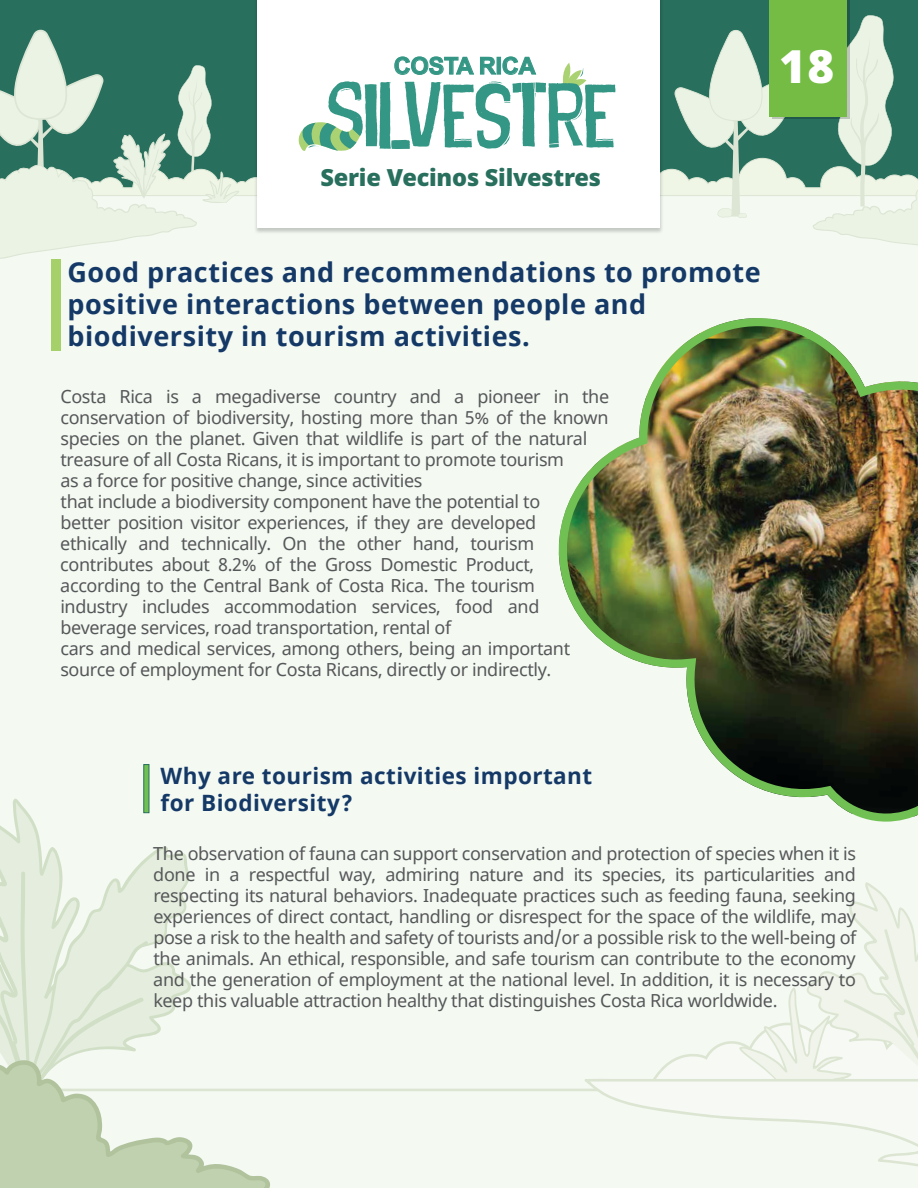
<style>
.page{position:relative;width:918px;height:1188px;background:#f4f9f2}
.page>*{position:absolute;margin:0;border:0;box-sizing:border-box;transform-origin:0 0}
.t1{font:900 45.75px "Noto Sans";color:#fff}
.t2{font:700 27px/32.4px "Noto Sans";letter-spacing:.02em;color:#153967}
.t3{font:900 23.55px "Noto Sans";letter-spacing:-.01em;color:#286f5d}
.t4{font:700 23.55px "Arial";letter-spacing:-.01em;color:#349684}
.t5{font:700 22.5px/27px "Noto Sans";letter-spacing:.02em;color:#153967}
.t6{font:18px/21px "Noto Sans";letter-spacing:-.02em;color:#565759;text-align:justify}
</style>
<div class="page">
<div style="left:0;top:0;width:918px;height:192px;background:#286f5d"></div>
<div style="left:257px;top:0;width:403px;height:228px;background:#fff"></div>
<div style="left:769px;top:0;width:78px;height:116px;background:#74bc43"></div>
<div style="left:51px;top:259px;width:10px;height:91px;background:#a6d16a"></div>
<svg style="left:0;top:15px;width:918px;height:244px"></svg>
<hr style="left:0;top:1089px;width:641px;height:2px;background:#dce5d2">
<svg style="left:584px;top:882px;width:334px;height:285px"></svg>
<svg style="left:0;top:799px;width:271px;height:389px"></svg>
<svg style="left:144px;top:764px;width:5px;height:49px"></svg>
<img style="left:558px;top:318px;width:360px;height:504px">
<h3 class="t4" style="left:394px;top:50px;width:144px">COSTA RICA</h3>
<h1 class="t1" style="left:779px;top:41px;width:57px">18</h1>
<h3 class="t3" style="left:320px;top:164px;width:282px">Serie Vecinos Silvestres</h3>
<h2 class="t2" style="left:68px;top:256px;width:695px">Good practices and recommendations to promote positive interactions between people and biodiversity in tourism activities.</h2>
<p class="t6" style="left:60px;top:387px;width:550px;text-align:left">Costa Rica is a megadiverse country and a pioneer in the conservation of biodiversity, hosting more than 5% of the known species on the planet. Given that wildlife is part of the natural treasure of all Costa Ricans, it is important to promote tourism<br>as a force for positive change, since activities<br>that include a biodiversity component have the potential to<br>better position visitor experiences, if they are developed<br>ethically and technically. On the other hand, tourism contributes about 8.2% of the Gross Domestic Product, according to the Central Bank of Costa Rica. The tourism<br>industry includes accommodation services, food and beverage services, road transportation, rental of<br>cars and medical services, among others, being an important source of employment for Costa Ricans, directly or indirectly.</p>
<p class="t5" style="left:161px;top:763px;width:433px">Why are tourism activities important for Biodiversity?</p>
<p class="t6" style="left:153px;top:844px;width:705px">The observation of fauna can support conservation and protection of species when it is done in a respectful way, admiring nature and its species, its particularities and respecting its natural behaviors. Inadequate practices such as feeding fauna, seeking experiences of direct contact, handling or disrespect for the space of the wildlife, may pose a risk to the health and safety of tourists and/or a possible risk to the well-being of the animals. An ethical, responsible, and safe tourism can contribute to the economy and the generation of employment at the national level. In addition, it is necessary to keep this valuable attraction healthy that distinguishes Costa Rica worldwide.</p>
</div>
